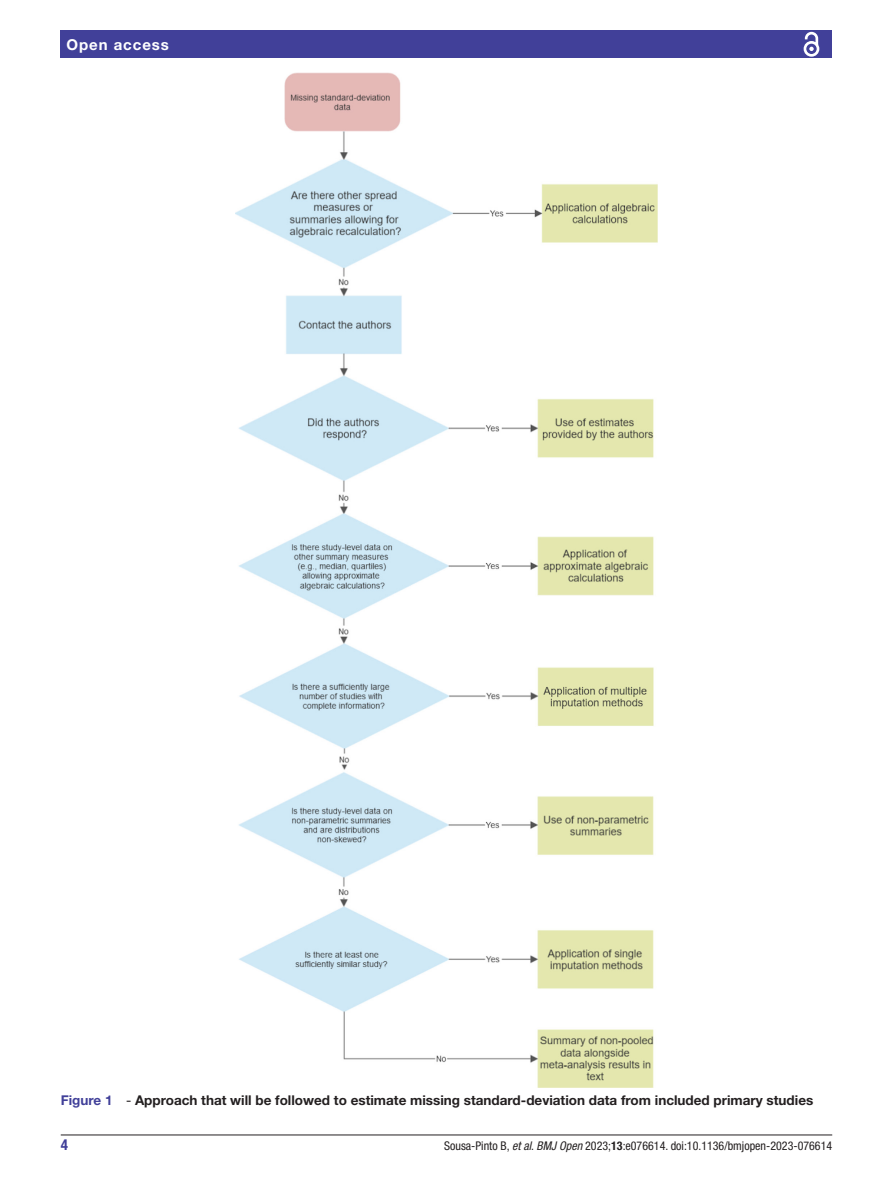
<style>
.page{position:relative;width:893px;height:1191px;background:#fff}
.page>*{position:absolute;margin:0;border:0;box-sizing:border-box;transform-origin:0 0}
.t1{font:700 15px "Helvetica Neue LT Std";letter-spacing:.065em;color:#fff}
.t2{font:700 condensed 15px "Helvetica Neue LT Std";color:#414099}
.t3{font:700 13.5px "Helvetica Neue LT Std";color:#231f20}
.t4{font:condensed 12px "Helvetica Neue LT Std";color:#231f20}
.s1{color:#414099}
.s2{font-weight:400}
.s3{font-style:italic}
.s4{font-weight:700}
</style>
<div class="page">
<hr style="left:61px;top:1134px;width:771px;height:1px;background:#231f20">
<div style="left:61px;top:31px;width:771px;height:27px;background:#414099"></div>
<svg style="left:803px;top:31px;width:17px;height:26px"></svg>
<img style="left:235px;top:73px;width:422px;height:1014px">
<p class="t1" style="left:66px;top:35px;width:104px">Open access</p>
<p class="t3" style="left:61px;top:1091px;width:754px"><span class="s1">Figure 1</span> <span class="s2">-</span> Approach that will be followed to estimate missing standard-deviation data from included primary studies</p>
<p class="t2" style="left:61px;top:1135px;width:9px">4</p>
<p class="t4" style="left:444px;top:1138px;width:390px">Sousa-Pinto B, <span class="s3">et al</span>. <span class="s3">BMJ Open</span> 2023;<span class="s4">13</span>:e076614. doi:10.1136/bmjopen-2023-076614</p>
</div>
